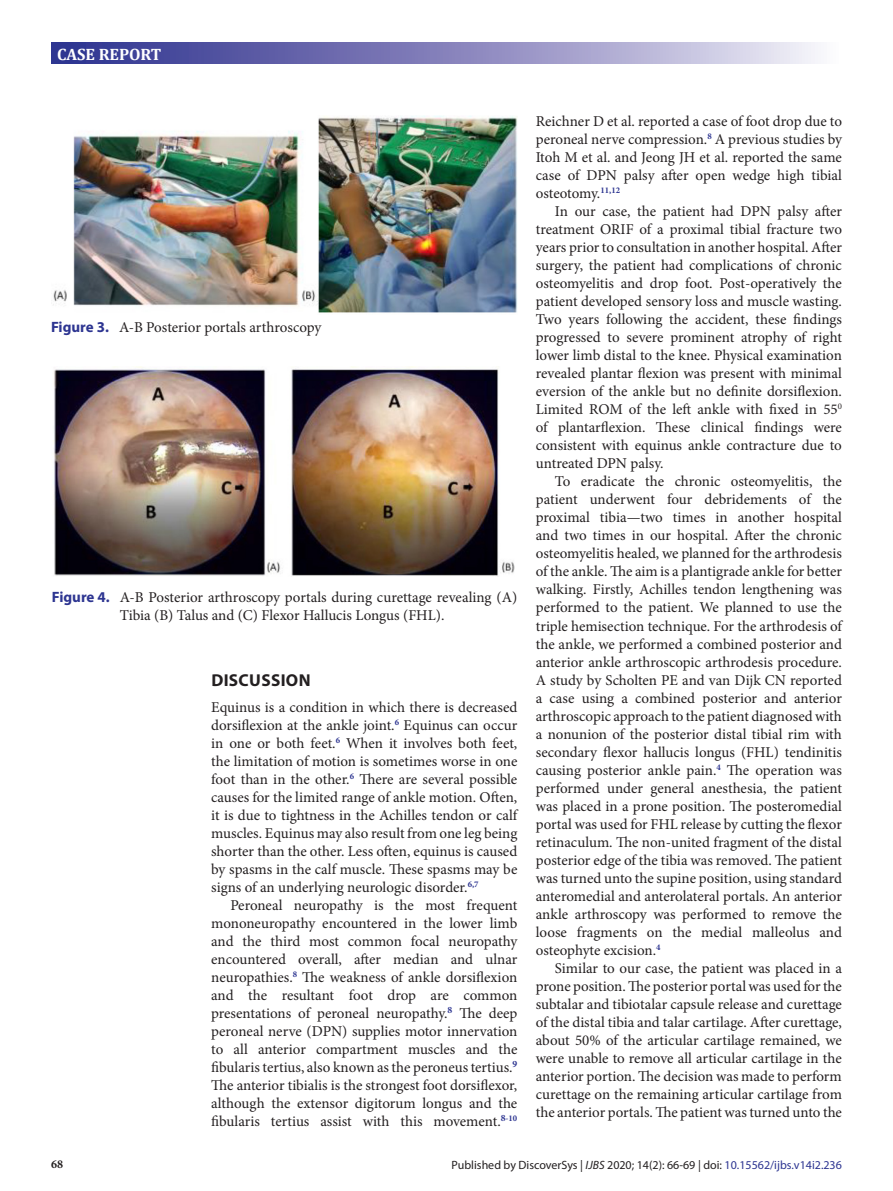
<style>
.page{position:relative;width:893px;height:1191px;background:#fff}
.page>*{position:absolute;margin:0;border:0;box-sizing:border-box;transform-origin:0 0}
.judul{font:700 17.25px "Myriad Pro";letter-spacing:.02em;color:#231f20}
.t1{font:700 16.5px "Cambria";color:#fff}
.t2{font:15px/18px "Minion Pro";color:#231f20;text-align:justify}
.t3{font:12px "Myriad Pro";color:#231f20}
.t4{font:700 12px "Minion Pro";color:#231f20}
.s1{font-family:"Myriad Pro";font-weight:700;color:#2d3591}
.s2{font-style:italic}
.s3{color:#2d3591}
</style>
<div class="page">
<svg style="left:52px;top:43px;width:763px;height:20px;background:#8786bd"></svg>
<img style="left:53px;top:115px;width:464px;height:198px">
<img style="left:54px;top:366px;width:461px;height:210px">
<p class="t1" style="left:57px;top:44px;width:106px">CASE REPORT</p>
<p class="t2" style="left:51px;top:319px;width:272px"><span class="s1">Figure 3.</span> A-B Posterior portals arthroscopy</p>
<p class="t2" style="left:52px;top:588px;width:467px;text-align:center"><span class="s1">Figure 4.</span> A-B Posterior arthroscopy portals during curettage revealing (A)<br>Tibia (B) Talus and (C) Flexor Hallucis Longus (FHL).</p>
<p class="judul" style="left:211px;top:668px;width:101px">DISCUSSION</p>
<p class="t2" style="left:211px;top:698px;width:308px">Equinus is a condition in which there is decreased dorsiflexion at the ankle joint.<sup>6</sup> Equinus can occur in one or both feet.<sup>6</sup> When it involves both feet, the limitation of motion is sometimes worse in one foot than in the other.<sup>6</sup> There are several possible causes for the limited range of ankle motion. Often, it is due to tightness in the Achilles tendon or calf muscles. Equinus may also result from one leg being shorter than the other. Less often, equinus is caused by spasms in the calf muscle. These spasms may be signs of an underlying neurologic disorder.<sup>6,7</sup></p>
<p class="t2" style="left:211px;top:896px;width:308px;text-indent:19px">Peroneal neuropathy is the most frequent mononeuropathy encountered in the lower limb and the third most common focal neuropathy encountered overall, after median and ulnar neuropathies.<sup>8</sup> The weakness of ankle dorsiflexion and the resultant foot drop are common presentations of peroneal neuropathy.<sup>8</sup> The deep peroneal nerve (DPN) supplies motor innervation to all anterior compartment muscles and the fibularis tertius, also known as the peroneus tertius.<sup>9<br></sup>The anterior tibialis is the strongest foot dorsiflexor, although the extensor digitorum longus and the fibularis tertius assist with this movement.<sup>8</sup><sup>-10</sup></p>
<p class="t2" style="left:536px;top:113px;width:308px">Reichner D et al. reported a case of foot drop due to peroneal nerve compression.<sup>8</sup> A previous studies by Itoh M et al. and Jeong JH et al. reported the same case of DPN palsy after open wedge high tibial osteotomy.<sup>11,12</sup></p>
<p class="t2" style="left:536px;top:203px;width:308px;text-indent:19px">In our case, the patient had DPN palsy after treatment ORIF of a proximal tibial fracture two years prior to consultation in another hospital. After surgery, the patient had complications of chronic osteomyelitis and drop foot. Post-operatively the patient developed sensory loss and muscle wasting.<br>Two years following the accident, these findings progressed to severe prominent atrophy of right lower limb distal to the knee. Physical examination revealed plantar flexion was present with minimal eversion of the ankle but no definite dorsiflexion.<br>Limited ROM of the left ankle with fixed in 55<sup>0 </sup>of plantarflexion. These clinical findings were consistent with equinus ankle contracture due to untreated DPN palsy.</p>
<p class="t2" style="left:536px;top:473px;width:308px;text-indent:19px">To eradicate the chronic osteomyelitis, the patient underwent four debridements of the proximal tibia—two times in another hospital and two times in our hospital. After the chronic osteomyelitis healed, we planned for the arthrodesis of the ankle. The aim is a plantigrade ankle for better walking. Firstly, Achilles tendon lengthening was performed to the patient. We planned to use the triple hemisection technique. For the arthrodesis of the ankle, we performed a combined posterior and anterior ankle arthroscopic arthrodesis procedure.<br>A study by Scholten PE and van Dijk CN reported a case using a combined posterior and anterior arthroscopic approach to the patient diagnosed with a nonunion of the posterior distal tibial rim with secondary flexor hallucis longus (FHL) tendinitis causing posterior ankle pain.<sup>4</sup> The operation was performed under general anesthesia, the patient was placed in a prone position. The posteromedial portal was used for FHL release by cutting the flexor retinaculum. The non-united fragment of the distal posterior edge of the tibia was removed. The patient was turned unto the supine position, using standard anteromedial and anterolateral portals. An anterior ankle arthroscopy was performed to remove the loose fragments on the medial malleolus and osteophyte excision.<sup>4</sup></p>
<p class="t2" style="left:536px;top:959px;width:308px;text-indent:19px">Similar to our case, the patient was placed in a prone position. The posterior portal was used for the subtalar and tibiotalar capsule release and curettage of the distal tibia and talar cartilage. After curettage, about 50% of the articular cartilage remained, we were unable to remove all articular cartilage in the anterior portion. The decision was made to perform curettage on the remaining articular cartilage from the anterior portals. The patient was turned unto the</p>
<p class="t4" style="left:51px;top:1156px;width:13px">68</p>
<p class="t3" style="left:452px;top:1157px;width:392px">Published by DiscoverSys | <span class="s2">IJBS</span> 2020; 14(2): 66-69 | doi: <span class="s3">10.15562/ijbs.v14i2.236</span></p>
</div>
